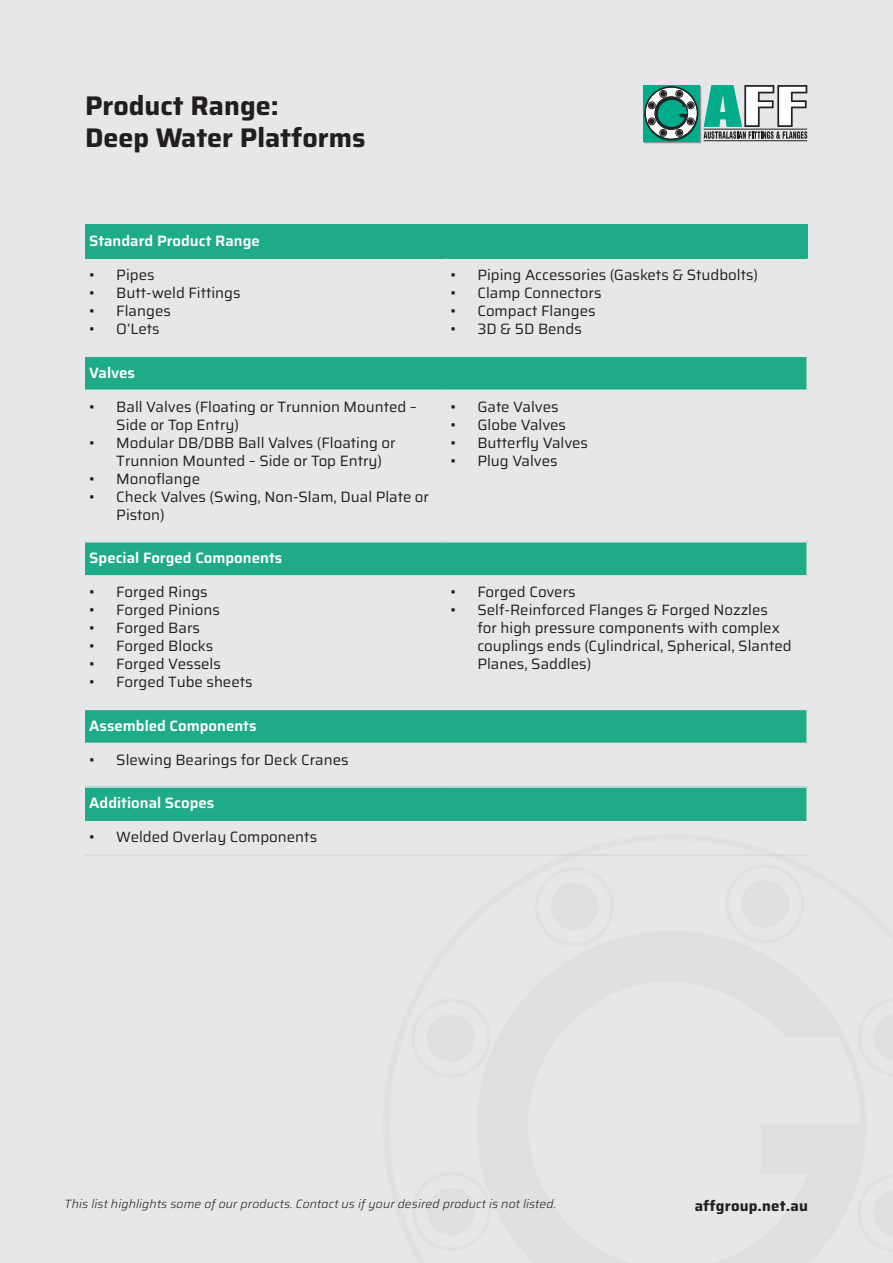
<style>
.page{position:relative;width:893px;height:1263px;background:#e6e7e9}
.page>*{position:absolute;margin:0;border:0;box-sizing:border-box;transform-origin:0 0}
.t1{font:700 27px "Saira";color:#231e1e}
.t2{font:15px/18px "Saira";color:#231f20}
.t3{font:600 15px "Saira";color:#fff}
.t4{font:700 15px "Saira";letter-spacing:.01em;color:#231f20}
.t5{font:italic 300 12px "Saira";letter-spacing:.01em;color:#231f20}
</style>
<div class="page">
<div style="left:427px;top:1187px;width:48px;height:49px;background:#dfe0e2;border-radius:50%"></div>
<div style="left:427px;top:1014px;width:48px;height:48px;background:#dfe0e2;border-radius:50%"></div>
<div style="left:550px;top:883px;width:49px;height:48px;background:#dfe0e2;border-radius:50%"></div>
<img style="left:643px;top:140px;width:58px;height:3px">
<hr style="left:704px;top:140px;width:103px;height:1px;background:#231f20">
<svg style="left:644px;top:85px;width:163px;height:55px"></svg>
<div style="left:85px;top:225px;width:722px;height:34px;background:#1eac88"></div>
<div style="left:85px;top:356px;width:722px;height:34px;background:#1eac88"></div>
<div style="left:85px;top:542px;width:722px;height:34px;background:#1eac88"></div>
<div style="left:85px;top:709px;width:722px;height:34px;background:#1eac88"></div>
<div style="left:85px;top:787px;width:722px;height:34px;background:#1eac88"></div>
<hr style="left:85px;top:355px;width:361px;height:2px;background:#e6e7e9">
<hr style="left:446px;top:355px;width:362px;height:2px;background:#e6e7e9">
<hr style="left:85px;top:541px;width:361px;height:2px;background:#e6e7e9">
<hr style="left:446px;top:541px;width:362px;height:2px;background:#e6e7e9">
<hr style="left:85px;top:575px;width:361px;height:2px;background:#e6e7e9">
<hr style="left:446px;top:575px;width:362px;height:2px;background:#e6e7e9">
<hr style="left:85px;top:709px;width:361px;height:1px;background:#e6e7e9">
<hr style="left:446px;top:709px;width:362px;height:1px;background:#e6e7e9">
<hr style="left:85px;top:786px;width:361px;height:2px;background:#e6e7e9">
<hr style="left:446px;top:786px;width:362px;height:2px;background:#e6e7e9">
<hr style="left:806px;top:357px;width:2px;height:33px;background:#e6e7e9">
<hr style="left:806px;top:543px;width:2px;height:32px;background:#e6e7e9">
<hr style="left:806px;top:710px;width:2px;height:33px;background:#e6e7e9">
<hr style="left:806px;top:788px;width:2px;height:33px;background:#e6e7e9">
<hr style="left:85px;top:855px;width:361px;height:1px;background:#d3d2d2">
<hr style="left:446px;top:855px;width:362px;height:1px;background:#d3d2d2">
<p class="t1" style="left:85px;top:83px;width:195px">Product Range:</p>
<p class="t1" style="left:85px;top:116px;width:282px">Deep Water Platforms</p>
<p class="t3" style="left:89px;top:228px;width:172px">Standard Product Range</p>
<p class="t2" style="left:89px;top:265px;width:67px">• Pipes</p>
<p class="t2" style="left:89px;top:283px;width:153px">• Butt-weld Fittings</p>
<p class="t2" style="left:89px;top:301px;width:83px">• Flanges</p>
<p class="t2" style="left:89px;top:319px;width:72px">• O’Lets</p>
<p class="t3" style="left:89px;top:360px;width:47px">Valves</p>
<p class="t2" style="left:116px;top:397px;width:302px;text-indent:-27px">• Ball Valves (Floating or Trunnion Mounted –<br>Side or Top Entry)</p>
<p class="t2" style="left:116px;top:433px;width:281px;text-indent:-27px">• Modular DB/DBB Ball Valves (Floating or<br>Trunnion Mounted – Side or Top Entry)</p>
<p class="t2" style="left:89px;top:469px;width:112px">• Monoflange</p>
<p class="t2" style="left:116px;top:487px;width:314px;text-indent:-27px">• Check Valves (Swing, Non-Slam, Dual Plate or<br>Piston)</p>
<p class="t3" style="left:89px;top:546px;width:195px">Special Forged Components</p>
<p class="t2" style="left:89px;top:582px;width:120px">• Forged Rings</p>
<p class="t2" style="left:89px;top:600px;width:132px">• Forged Pinions</p>
<p class="t2" style="left:89px;top:618px;width:112px">• Forged Bars</p>
<p class="t2" style="left:89px;top:636px;width:125px">• Forged Blocks</p>
<p class="t2" style="left:89px;top:654px;width:133px">• Forged Vessels</p>
<p class="t2" style="left:89px;top:672px;width:165px">• Forged Tube sheets</p>
<p class="t3" style="left:89px;top:713px;width:169px">Assembled Components</p>
<p class="t2" style="left:89px;top:750px;width:261px">• Slewing Bearings for Deck Cranes</p>
<p class="t3" style="left:89px;top:791px;width:127px">Additional Scopes</p>
<p class="t2" style="left:89px;top:827px;width:229px">• Welded Overlay Components</p>
<p class="t2" style="left:450px;top:265px;width:309px">• Piping Accessories (Gaskets &amp; Studbolts)</p>
<p class="t2" style="left:450px;top:283px;width:153px">• Clamp Connectors</p>
<p class="t2" style="left:450px;top:301px;width:147px">• Compact Flanges</p>
<p class="t2" style="left:450px;top:319px;width:133px">• 3D &amp; 5D Bends</p>
<p class="t2" style="left:450px;top:397px;width:110px">• Gate Valves</p>
<p class="t2" style="left:450px;top:415px;width:117px">• Globe Valves</p>
<p class="t2" style="left:450px;top:433px;width:139px">• Butterfly Valves</p>
<p class="t2" style="left:450px;top:451px;width:109px">• Plug Valves</p>
<p class="t2" style="left:450px;top:582px;width:127px">• Forged Covers</p>
<p class="t2" style="left:477px;top:600px;width:316px;text-indent:-27px">• Self-Reinforced Flanges &amp; Forged Nozzles<br>for high pressure components with complex couplings ends (Cylindrical, Spherical, Slanted Planes, Saddles)</p>
<p class="t5" style="left:65px;top:1194px;width:493px">This list highlights some of our products. Contact us if your desired product is not listed.</p>
<p class="t4" style="left:695px;top:1194px;width:115px">affgroup.net.au</p>
</div>
